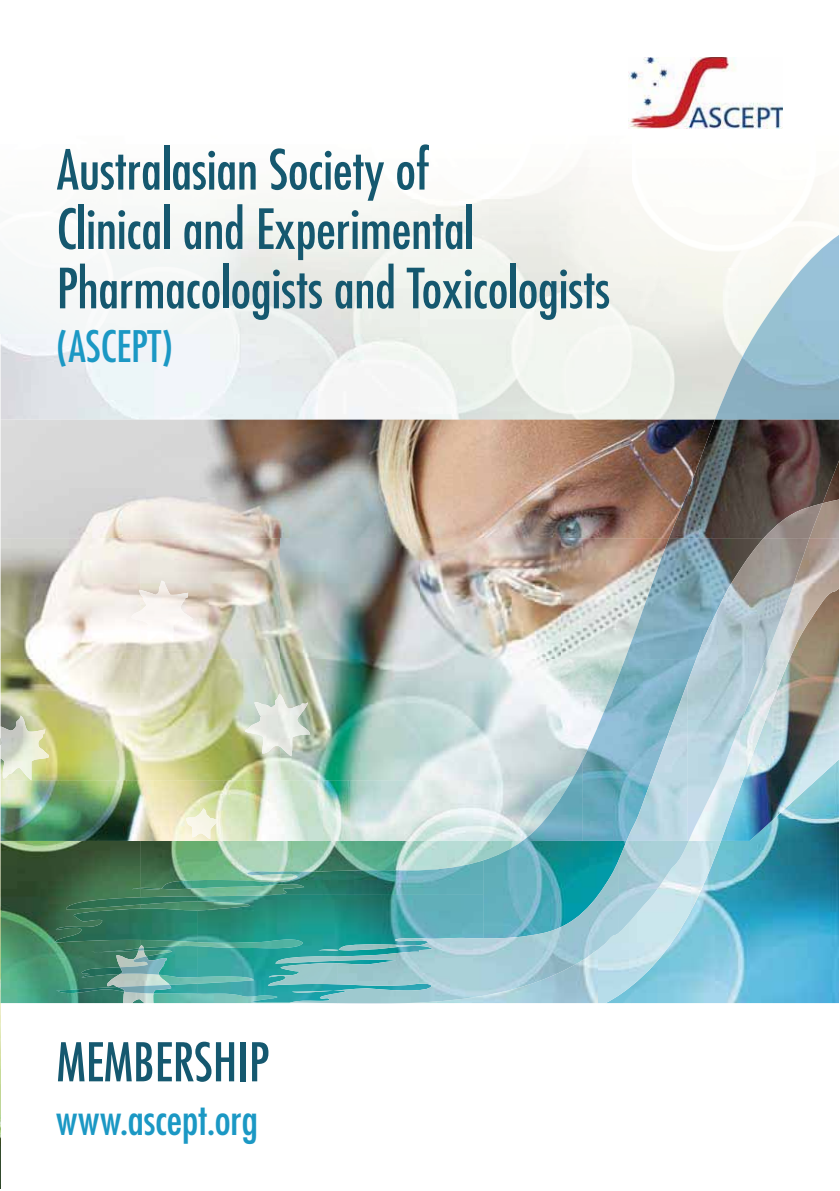
<style>
.page{position:relative;width:840px;height:1191px;background:#fff}
.page>*{position:absolute;margin:0;border:0;box-sizing:border-box;transform-origin:0 0}
.t1{font:condensed 53.8px/59.4px "Futura";color:#15586f}
.t2{font:condensed 52px "Futura";color:#15586f}
.t3{font:condensed 42.2px "Futura";color:#1b98c4}
</style>
<div class="page">
<img style="left:0;top:816px;width:1px;height:372px">
<img style="left:630px;top:190px;width:84px;height:229px">
<img style="left:1px;top:419px;width:837px;height:307px">
<img style="left:628px;top:57px;width:154px;height:71px">
<img style="left:720px;top:880px;width:118px;height:123px">
<img style="left:141px;top:880px;width:127px;height:123px">
<img style="left:1px;top:841px;width:140px;height:162px">
<img style="left:720px;top:818px;width:118px;height:62px">
<img style="left:140px;top:841px;width:343px;height:39px">
<img style="left:773px;top:759px;width:65px;height:60px">
<img style="left:1px;top:538px;width:641px;height:121px">
<img style="left:809px;top:659px;width:29px;height:46px">
<img style="left:1px;top:659px;width:559px;height:182px">
<img style="left:560px;top:659px;width:22px;height:100px">
<img style="left:741px;top:790px;width:29px;height:51px">
<svg style="left:0;top:725px;width:1px;height:33px"></svg>
<img style="left:131px;top:581px;width:62px;height:60px">
<img style="left:244px;top:693px;width:66px;height:63px">
<img style="left:1px;top:715px;width:49px;height:65px">
<img style="left:186px;top:808px;width:31px;height:31px">
<svg style="left:132px;top:1003px;width:12px;height:1px"></svg>
<img style="left:106px;top:993px;width:63px;height:10px">
<img style="left:714px;top:235px;width:124px;height:184px">
<img style="left:668px;top:419px;width:170px;height:119px">
<img style="left:197px;top:895px;width:140px;height:107px">
<img style="left:54px;top:896px;width:143px;height:97px">
<img style="left:483px;top:841px;width:114px;height:53px">
<img style="left:161px;top:860px;width:322px;height:35px">
<img style="left:642px;top:538px;width:196px;height:121px">
<img style="left:582px;top:609px;width:60px;height:232px">
<img style="left:642px;top:659px;width:45px;height:23px">
<img style="left:522px;top:759px;width:60px;height:82px">
<img style="left:117px;top:948px;width:54px;height:45px">
<img style="left:91px;top:887px;width:70px;height:65px">
<img style="left:809px;top:499px;width:29px;height:39px">
<img style="left:597px;top:841px;width:123px;height:162px">
<img style="left:741px;top:720px;width:48px;height:70px">
<svg style="left:326px;top:1003px;width:80px;height:1px"></svg>
<img style="left:763px;top:503px;width:59px;height:35px">
<img style="left:337px;top:894px;width:281px;height:109px">
<img style="left:268px;top:956px;width:70px;height:47px">
<img style="left:618px;top:841px;width:70px;height:92px">
<img style="left:597px;top:859px;width:21px;height:36px">
<img style="left:687px;top:538px;width:122px;height:182px">
<img style="left:626px;top:682px;width:61px;height:159px">
<img style="left:687px;top:719px;width:54px;height:122px">
<img style="left:292px;top:949px;width:46px;height:43px">
<p class="t1" style="left:57px;top:140px;width:554px">Australasian Society of<br>Clinical and Experimental<br>Pharmacologists and Toxicologists</p>
<p class="t3" style="left:57px;top:321px;width:118px">(ASCEPT)</p>
<p class="t2" style="left:57px;top:1031px;width:214px">MEMBERSHIP</p>
<p class="t3" style="left:57px;top:1094px;width:202px">www.ascept.org</p>
</div>
